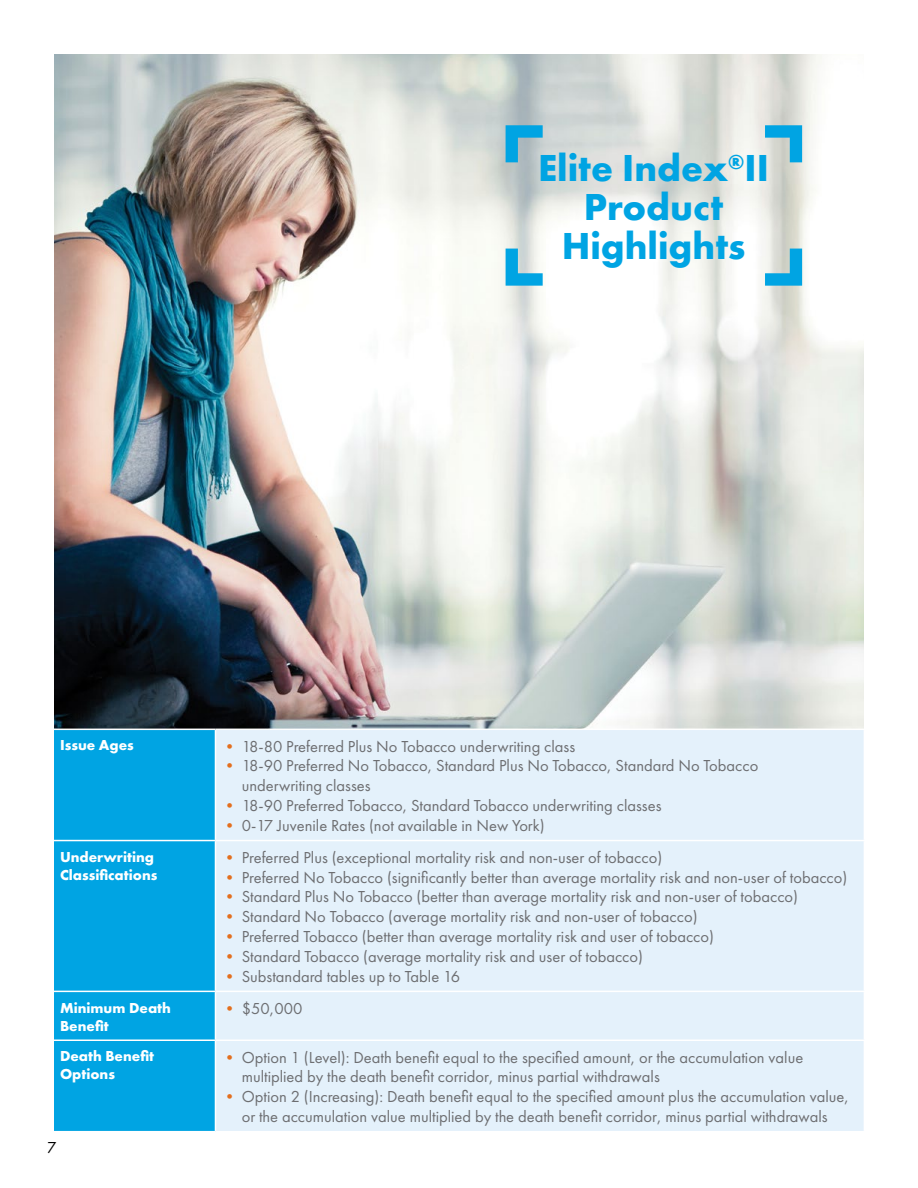
<style>
.page{position:relative;width:918px;height:1188px;background:#fff}
.page>*{position:absolute;margin:0;border:0;box-sizing:border-box;transform-origin:0 0}
.t1{font:700 39px/39px "Futura PT";color:#00a4e3;text-align:center}
.t2{font:16.5px/19.8px "Futura PT";color:#6d6e71}
.t3{font:16.5px "Futura PT";color:#000}
.t4{font:700 15px/18px "Futura PT";color:#fff}
.s1{color:#e36f1e}
</style>
<div class="page">
<img style="left:54px;top:54px;width:810px;height:675px">
<svg style="left:506px;top:125px;width:37px;height:37px"></svg>
<svg style="left:765px;top:125px;width:37px;height:37px"></svg>
<svg style="left:765px;top:249px;width:37px;height:37px"></svg>
<svg style="left:506px;top:249px;width:37px;height:37px"></svg>
<div style="left:54px;top:730px;width:161px;height:401px;background:#00a4e3"></div>
<div style="left:216px;top:730px;width:648px;height:401px;background:#e4f1fb"></div>
<hr style="left:54px;top:840px;width:161px;height:1px;background:#fff">
<hr style="left:215px;top:840px;width:650px;height:1px;background:#fff">
<hr style="left:54px;top:991px;width:161px;height:1px;background:#fff">
<hr style="left:54px;top:1040px;width:161px;height:1px;background:#fff">
<hr style="left:215px;top:991px;width:650px;height:1px;background:#fff">
<hr style="left:215px;top:1040px;width:650px;height:1px;background:#fff">
<h1 class="t1" style="left:538px;top:148px;width:217px">Elite Index<sup>®</sup>II<br>Product<br>Highlights</h1>
<p class="t4" style="left:60px;top:736px;width:75px">Issue Ages</p>
<p class="t2" style="left:221px;top:736px;width:355px"><span class="s1">•</span> 18-80 Preferred Plus No Tobacco underwriting class</p>
<p class="t2" style="left:242px;top:756px;width:518px;text-indent:-20px"><span class="s1">•</span> 18-90 Preferred No Tobacco, Standard Plus No Tobacco, Standard No Tobacco underwriting classes</p>
<p class="t2" style="left:221px;top:796px;width:442px"><span class="s1">•</span> 18-90 Preferred Tobacco, Standard Tobacco underwriting classes</p>
<p class="t2" style="left:221px;top:815px;width:325px"><span class="s1">•</span> 0-17 Juvenile Rates (not available in New York)</p>
<p class="t4" style="left:60px;top:847px;width:99px">Underwriting<br>Classifications</p>
<p class="t2" style="left:221px;top:847px;width:442px"><span class="s1">•</span> Preferred Plus (exceptional mortality risk and non-user of tobacco)</p>
<p class="t2" style="left:221px;top:867px;width:627px"><span class="s1">•</span> Preferred No Tobacco (significantly better than average mortality risk and non-user of tobacco)</p>
<p class="t2" style="left:221px;top:887px;width:578px"><span class="s1">•</span> Standard Plus No Tobacco (better than average mortality risk and non-user of tobacco)</p>
<p class="t2" style="left:221px;top:907px;width:478px"><span class="s1">•</span> Standard No Tobacco (average mortality risk and non-user of tobacco)</p>
<p class="t2" style="left:221px;top:927px;width:494px"><span class="s1">•</span> Preferred Tobacco (better than average mortality risk and user of tobacco)</p>
<p class="t2" style="left:221px;top:946px;width:423px"><span class="s1">•</span> Standard Tobacco (average mortality risk and user of tobacco)</p>
<p class="t2" style="left:221px;top:966px;width:240px"><span class="s1">•</span> Substandard tables up to Table 16</p>
<p class="t4" style="left:60px;top:998px;width:112px">Minimum Death<br>Benefit</p>
<p class="t2" style="left:221px;top:998px;width:82px"><span class="s1">•</span> $50,000</p>
<p class="t4" style="left:60px;top:1047px;width:96px">Death Benefit<br>Options</p>
<p class="t2" style="left:242px;top:1047px;width:563px;text-indent:-20px"><span class="s1">•</span> Option 1 (Level): Death benefit equal to the specified amount, or the accumulation value multiplied by the death benefit corridor, minus partial withdrawals</p>
<p class="t2" style="left:221px;top:1087px;width:629px;text-align:center"><span class="s1">•</span> Option 2 (Increasing): Death benefit equal to the specified amount plus the accumulation value, or the accumulation value multiplied by the death benefit corridor, minus partial withdrawals</p>
<p class="t3" style="left:47px;top:1138px;width:11px">7</p>
</div>
